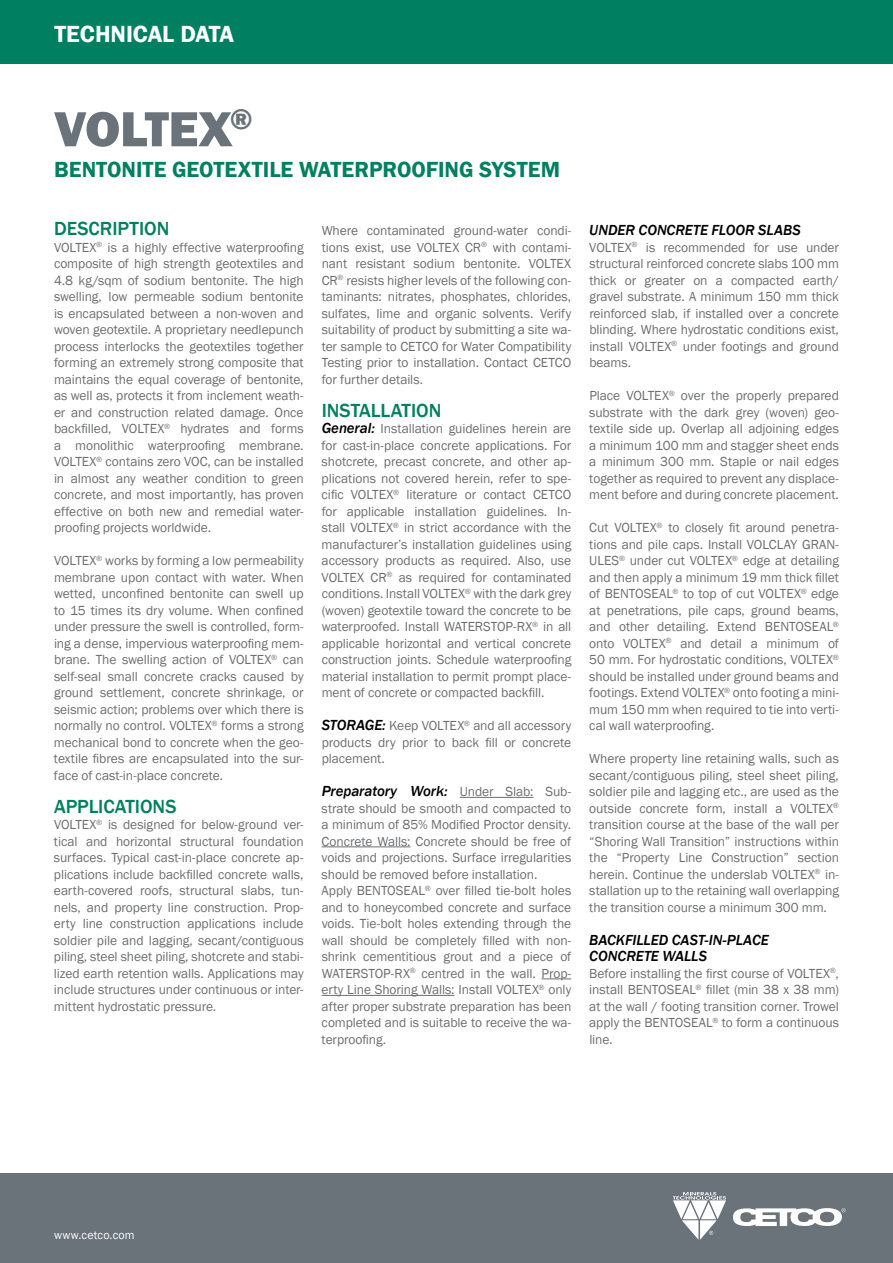
<style>
.page{position:relative;width:893px;height:1263px;background:#fff}
.page>*{position:absolute;margin:0;border:0;box-sizing:border-box;transform-origin:0 0}
.t1{font:800 51px "Franklin Gothic";letter-spacing:-.005em;color:#6a727a}
.t2{font:600 24px "Franklin Gothic";color:#fff}
.t3{font:600 22.5px "Franklin Gothic";color:#008061}
.t4{font:500 19.5px "Franklin Gothic";color:#008061}
.t5{font:italic 500 15px/16.5px "Franklin Gothic";letter-spacing:-.005em;color:#000}
.t6{font:13.5px/16.5px "Franklin Gothic";letter-spacing:-.005em;color:#6d6e71;text-align:justify}
.t7{font:12px "Franklin Gothic";letter-spacing:.02em;color:#fff}
.s1{font-weight:500;font-style:italic;font-size:15px;color:#000}
.s2{font-weight:400;font-style:normal;font-size:13.5px;color:#6d6e71}
</style>
<div class="page">
<div style="left:0;top:0;width:893px;height:64px;background:#008061"></div>
<div style="left:0;top:1174px;width:893px;height:89px;background:#6a727a"></div>
<svg style="left:733px;top:1208px;width:113px;height:18px"></svg>
<svg style="left:673px;top:1192px;width:53px;height:48px"></svg>
<hr style="left:460px;top:797px;width:73px;height:1px;background:#6d6e71">
<hr style="left:322px;top:846px;width:88px;height:1px;background:#6d6e71">
<svg style="left:542px;top:978px;width:29px;height:1px"></svg>
<hr style="left:322px;top:995px;width:133px;height:1px;background:#6d6e71">
<h2 class="t2" style="left:55px;top:20px;width:181px">TECHNICAL DATA</h2>
<h1 class="t1" style="left:54px;top:96px;width:200px">VOLTEX<sup>®</sup></h1>
<h3 class="t3" style="left:54px;top:156px;width:508px">BENTONITE GEOTEXTILE WATERPROOFING SYSTEM</h3>
<h3 class="t4" style="left:54px;top:217px;width:117px">DESCRIPTION</h3>
<p class="t6" style="left:54px;top:239px;width:251px">VOLTEX<sup>®</sup> is a highly effective waterproofing composite of high strength geotextiles and 4.8 kg/sqm of sodium bentonite. The high swelling, low permeable sodium bentonite is encapsulated between a non-woven and woven geotextile. A proprietary needlepunch process interlocks the geotextiles together forming an extremely strong composite that maintains the equal coverage of bentonite, as well as, protects it from inclement weath&shy;er and construction related damage. Once backfilled, VOLTEX<sup>®</sup> hydrates and forms a monolithic waterproofing membrane.<br>VOLTEX<sup>®</sup> contains zero VOC, can be installed in almost any weather condition to green concrete, and most importantly, has proven effective on both new and remedial water&shy;proofing projects worldwide.</p>
<p class="t6" style="left:54px;top:553px;width:251px">VOLTEX<sup>®</sup> works by forming a low permeability membrane upon contact with water. When wetted, unconfined bentonite can swell up to 15 times its dry volume. When confined under pressure the swell is controlled, form&shy;ing a dense, impervious waterproofing mem&shy;brane. The swelling action of VOLTEX<sup>®</sup> can self-seal small concrete cracks caused by ground settlement, concrete shrinkage, or seismic action; problems over which there is normally no control. VOLTEX<sup>®</sup> forms a strong mechanical bond to concrete when the geo&shy;textile fibres are encapsulated into the sur&shy;face of cast-in-place concrete.</p>
<h3 class="t4" style="left:54px;top:794px;width:124px">APPLICATIONS</h3>
<p class="t6" style="left:54px;top:817px;width:251px">VOLTEX<sup>®</sup> is designed for below-ground ver&shy;tical and horizontal structural foundation surfaces. Typical cast-in-place concrete ap&shy;plications include backfilled concrete walls, earth-covered roofs, structural slabs, tun&shy;nels, and property line construction. Prop&shy;erty line construction applications include soldier pile and lagging, secant/contiguous piling, steel sheet piling, shotcrete and stabi&shy;lized earth retention walls. Applications may include structures under continuous or inter&shy;mittent hydrostatic pressure.</p>
<p class="t6" style="left:322px;top:223px;width:251px">Where contaminated ground-water condi&shy;tions exist, use VOLTEX CR<sup>®</sup> with contami&shy;nant resistant sodium bentonite. VOLTEX CR<sup>®</sup> resists higher levels of the following con&shy;taminants: nitrates, phosphates, chlorides, sulfates, lime and organic solvents. Verify suitability of product by submitting a site wa&shy;ter sample to CETCO for Water Compatibility Testing prior to installation. Contact CETCO for further details.</p>
<h3 class="t4" style="left:322px;top:398px;width:121px">INSTALLATION</h3>
<p class="t6" style="left:322px;top:421px;width:251px"><span class="s1">General:</span> Installation guidelines herein are for cast-in-place concrete applications. For shotcrete, precast concrete, and other ap&shy;plications not covered herein, refer to spe&shy;cific VOLTEX<sup>®</sup> literature or contact CETCO for applicable installation guidelines. In&shy;stall VOLTEX<sup>®</sup> in strict accordance with the manufacturer’s installation guidelines using accessory products as required. Also, use VOLTEX CR<sup>®</sup> as required for contaminated conditions. Install VOLTEX<sup>®</sup> with the dark grey (woven) geotextile toward the concrete to be waterproofed. Install WATERSTOP-RX<sup>®</sup> in all applicable horizontal and vertical concrete construction joints. Schedule waterproofing material installation to permit prompt place&shy;ment of concrete or compacted backfill.</p>
<p class="t6" style="left:322px;top:718px;width:251px"><span class="s1">STORAGE:</span> Keep VOLTEX<sup>®</sup> and all accessory products dry prior to back fill or concrete placement.</p>
<p class="t5" style="left:322px;top:783px;width:251px">Preparatory Work: <span class="s2">Under Slab: Sub-</span></p>
<p class="t6" style="left:322px;top:800px;width:251px;text-align:left">strate should be smooth and compacted to a minimum of 85% Modified Proctor density.<br>Concrete Walls: Concrete should be free of voids and projections. Surface irregularities should be removed before installation.<br>Apply BENTOSEAL<sup>®</sup> over filled tie-bolt holes and to honeycombed concrete and surface voids. Tie-bolt holes extending through the wall should be completely filled with non&shy;shrink cementitious grout and a piece of WATERSTOP-RX<sup>®</sup> centred in the wall. Prop&shy;erty Line Shoring Walls: Install VOLTEX<sup>®</sup> only after proper substrate preparation has been completed and is suitable to receive the wa&shy;terproofing.</p>
<p class="t5" style="left:589px;top:222px;width:213px">UNDER CONCRETE FLOOR SLABS</p>
<p class="t6" style="left:589px;top:239px;width:251px">VOLTEX<sup>®</sup> is recommended for use under structural reinforced concrete slabs 100 mm thick or greater on a compacted earth/ gravel substrate. A minimum 150 mm thick reinforced slab, if installed over a concrete blinding. Where hydrostatic conditions exist, install VOLTEX<sup>®</sup> under footings and ground beams.</p>
<p class="t6" style="left:589px;top:388px;width:251px">Place VOLTEX<sup>®</sup> over the properly prepared substrate with the dark grey (woven) geo&shy;textile side up. Overlap all adjoining edges a minimum 100 mm and stagger sheet ends a minimum 300 mm. Staple or nail edges together as required to prevent any displace&shy;ment before and during concrete placement.</p>
<p class="t6" style="left:589px;top:520px;width:251px">Cut VOLTEX<sup>®</sup> to closely fit around penetra&shy;tions and pile caps. Install VOLCLAY GRAN-ULES<sup>®</sup> under cut VOLTEX<sup>®</sup> edge at detailing and then apply a minimum 19 mm thick fillet of BENTOSEAL<sup>®</sup> to top of cut VOLTEX<sup>®</sup> edge at penetrations, pile caps, ground beams, and other detailing. Extend BENTOSEAL<sup>® </sup>onto VOLTEX<sup>®</sup> and detail a minimum of 50 mm. For hydrostatic conditions, VOLTEX<sup>® </sup>should be installed under ground beams and footings. Extend VOLTEX<sup>®</sup> onto footing a mini&shy;mum 150 mm when required to tie into verti&shy;cal wall waterproofing.</p>
<p class="t6" style="left:589px;top:751px;width:251px">Where property line retaining walls, such as secant/contiguous piling, steel sheet piling, soldier pile and lagging etc., are used as the outside concrete form, install a VOLTEX<sup>® </sup>transition course at the base of the wall per “Shoring Wall Transition” instructions within the “Property Line Construction” section herein. Continue the underslab VOLTEX<sup>®</sup> in&shy;stallation up to the retaining wall overlapping the transition course a minimum 300 mm.</p>
<p class="t5" style="left:589px;top:932px;width:181px">BACKFILLED CAST-IN-PLACE<br>CONCRETE WALLS</p>
<p class="t6" style="left:589px;top:965px;width:251px">Before installing the first course of VOLTEX<sup>®</sup>, install BENTOSEAL<sup>®</sup> fillet (min 38 x 38 mm) at the wall / footing transition corner. Trowel apply the BENTOSEAL<sup>®</sup> to form a continuous line.</p>
<p class="t7" style="left:54px;top:1227px;width:82px">www.cetco.com</p>
</div>
